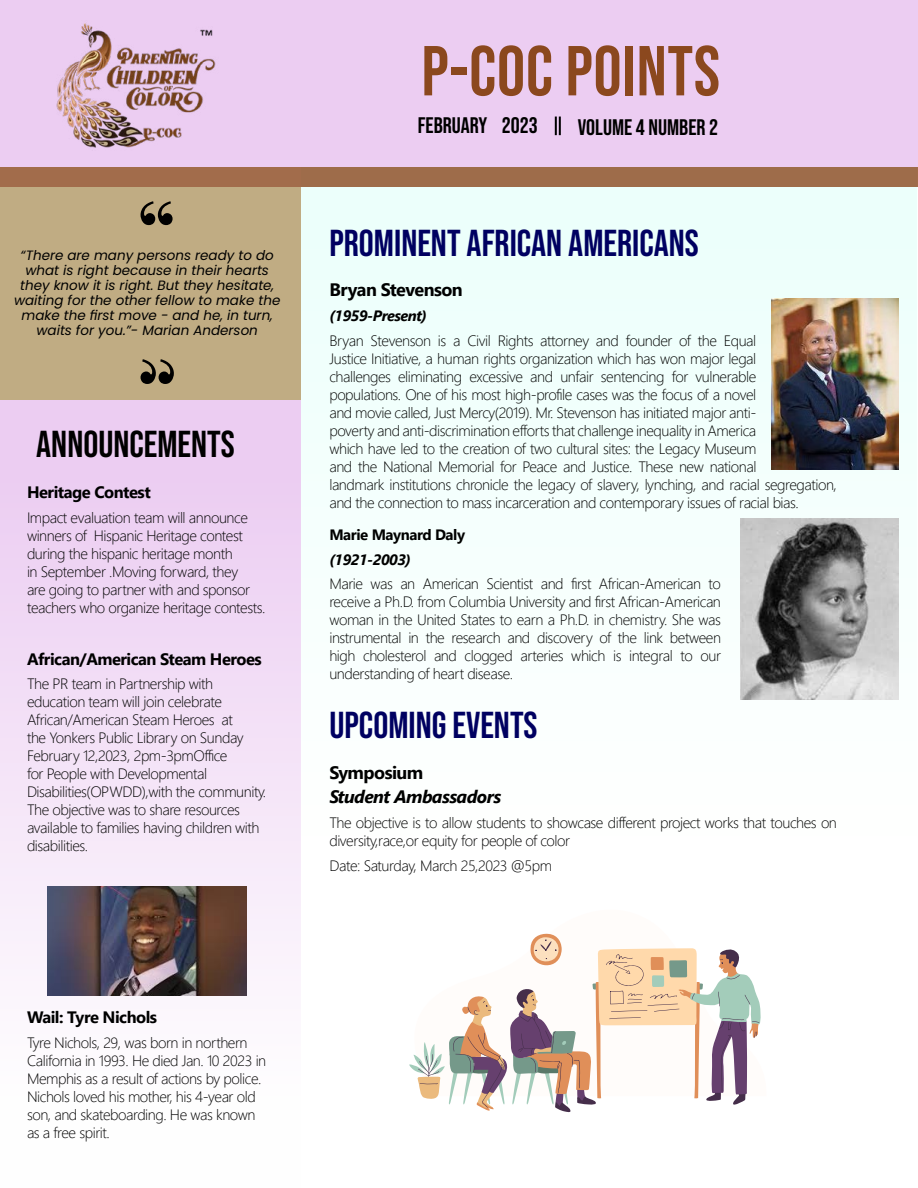
<style>
.page{position:relative;width:918px;height:1188px;background:#fff}
.page>*{position:absolute;margin:0;border:0;box-sizing:border-box;transform-origin:0 0}
.t1{font:70.5px "Bebas Neue";letter-spacing:.01em;color:#8b481e}
.t2{font:37.5px "Bebas Neue";color:#000061}
.t3{font:37.5px "Bebas Neue";color:#000}
.t4{font:22.5px "Bebas Neue";color:#000}
.t5{font:700 18px "Segoe UI";letter-spacing:-.03em;color:#000}
.t6{font:italic 700 18px "Segoe UI";letter-spacing:-.03em;color:#000}
.t7{font:700 16.5px "Segoe UI";letter-spacing:-.03em;color:#000}
.t8{font:300 15px/18px "Segoe UI";letter-spacing:-.03em;color:#000}
.t9{font:italic 700 15px "Segoe UI";letter-spacing:-.03em;color:#000}
.t10{font:700 15px "Segoe UI";letter-spacing:-.03em;color:#000}
.t11{font:italic 13.5px/15px "Poppins";color:#000;text-align:center}
.t12{font:11.25px "Times New Roman";color:#000}
</style>
<div class="page">
<div style="left:0;top:399px;width:301px;height:789px;background:linear-gradient(to bottom,#eac9f1,#fff)"></div>
<div style="left:301px;top:167px;width:616px;height:1020px;background:linear-gradient(to right,#f7fffd,#f8fefd)"></div>
<div style="left:0;top:187px;width:301px;height:212px;background:#c0ac83"></div>
<div style="left:0;top:165px;width:918px;height:22px;background:#9e6c4a"></div>
<div style="left:0;top:0;width:918px;height:167px;background:#eccdf2"></div>
<img style="left:56px;top:23px;width:160px;height:125px">
<svg style="left:141px;top:201px;width:32px;height:24px"></svg>
<svg style="left:141px;top:359px;width:33px;height:25px"></svg>
<svg style="left:555px;top:117px;width:6px;height:18px"></svg>
<img style="left:772px;top:299px;width:126px;height:170px">
<img style="left:740px;top:518px;width:158px;height:182px">
<img style="left:48px;top:886px;width:199px;height:110px">
<svg style="left:411px;top:895px;width:356px;height:201px"></svg>
<svg style="left:409px;top:933px;width:352px;height:180px"></svg>
<p class="t11" style="left:14px;top:248px;width:268px">“There are many persons ready to do what is right because in their hearts they know it is right. But they hesitate, waiting for the other fellow to make the make the first move - and he, in turn, waits for you.”- Marian Anderson</p>
<h2 class="t3" style="left:36px;top:423px;width:200px">ANNOUNCEMENTS</h2>
<p class="t7" style="left:27px;top:477px;width:125px">Heritage Contest</p>
<p class="t8" style="left:27px;top:507px;width:240px">Impact evaluation team will announce winners of Hispanic Heritage contest during the hispanic heritage month<br>in September .Moving forward, they<br>are going to partner with and sponsor teachers who organize heritage contests.</p>
<p class="t7" style="left:27px;top:643px;width:236px">African/American Steam Heroes</p>
<p class="t8" style="left:27px;top:674px;width:241px">The PR team in Partnership with education team will join celebrate African/American Steam Heroes at<br>the Yonkers Public Library on Sunday February 12,2023, 2pm-3pmOffice<br>for People with Developmental Disabilities(OPWDD),with the community.<br>The objective was to share resources available to families having children with disabilities.</p>
<h1 class="t1" style="left:422px;top:31px;width:300px">P-COC POINTS</h1>
<h3 class="t4" style="left:418px;top:113px;width:122px">FEBRUARY 2023</h3>
<h3 class="t4" style="left:578px;top:115px;width:142px">VOLUME 4 NUMBER 2</h3>
<h2 class="t2" style="left:329px;top:222px;width:371px">PROMINENT AFRICAN AMERICANS</h2>
<p class="t5" style="left:329px;top:273px;width:135px">Bryan Stevenson</p>
<p class="t9" style="left:329px;top:301px;width:99px">(1959-Present)</p>
<p class="t8" style="left:329px;top:330px;width:509px">Bryan Stevenson is a Civil Rights attorney and founder of the Equal<br>Justice Initiative, a human rights organization which has won major legal<br>challenges eliminating excessive and unfair sentencing for vulnerable<br>populations. One of his most high-profile cases was the focus of a novel<br>and movie called, Just Mercy(2019). Mr. Stevenson has initiated major anti-<br>poverty and anti-discrimination efforts that challenge inequality in America<br>which have led to the creation of two cultural sites: the Legacy Museum<br>and the National Memorial for Peace and Justice. These new national<br>landmark institutions chronicle the legacy of slavery, lynching, and racial segregation, and the connection to mass incarceration and contemporary issues of racial bias.</p>
<p class="t10" style="left:329px;top:520px;width:137px">Marie Maynard Daly</p>
<p class="t9" style="left:329px;top:545px;width:83px">(1921-2003)</p>
<p class="t8" style="left:329px;top:573px;width:393px;text-align:justify">Marie was an American Scientist and first African-American to receive a Ph.D. from Columbia University and first African-American woman in the United States to earn a Ph.D. in chemistry. She was instrumental in the research and discovery of the link between high cholesterol and clogged arteries which is integral to our understanding of heart disease.</p>
<h2 class="t2" style="left:329px;top:704px;width:210px">UPCOMING EVENTS</h2>
<p class="t5" style="left:329px;top:755px;width:96px">Symposium</p>
<p class="t6" style="left:329px;top:780px;width:173px">Student Ambassadors</p>
<p class="t8" style="left:329px;top:812px;width:509px">The objective is to allow students to showcase different project works that touches on diversity,race,or equity for people of color</p>
<p class="t8" style="left:329px;top:855px;width:224px">Date: Saturday, March 25,2023 @5pm</p>
<p class="t12" style="left:335px;top:827px;width:330px">https://drive.google.com/drive/folders/1QThPhLnI6KhvOD4VPJBoE3...</p>
<p class="t7" style="left:27px;top:1001px;width:132px">Wail: Tyre Nichols</p>
<p class="t8" style="left:27px;top:1032px;width:241px">Tyre Nichols, 29, was born in northern California in 1993. He died Jan. 10 2023 in Memphis as a result of actions by police.<br>Nichols loved his mother, his 4-year old son, and skateboarding. He was known as a free spirit.</p>
</div>
